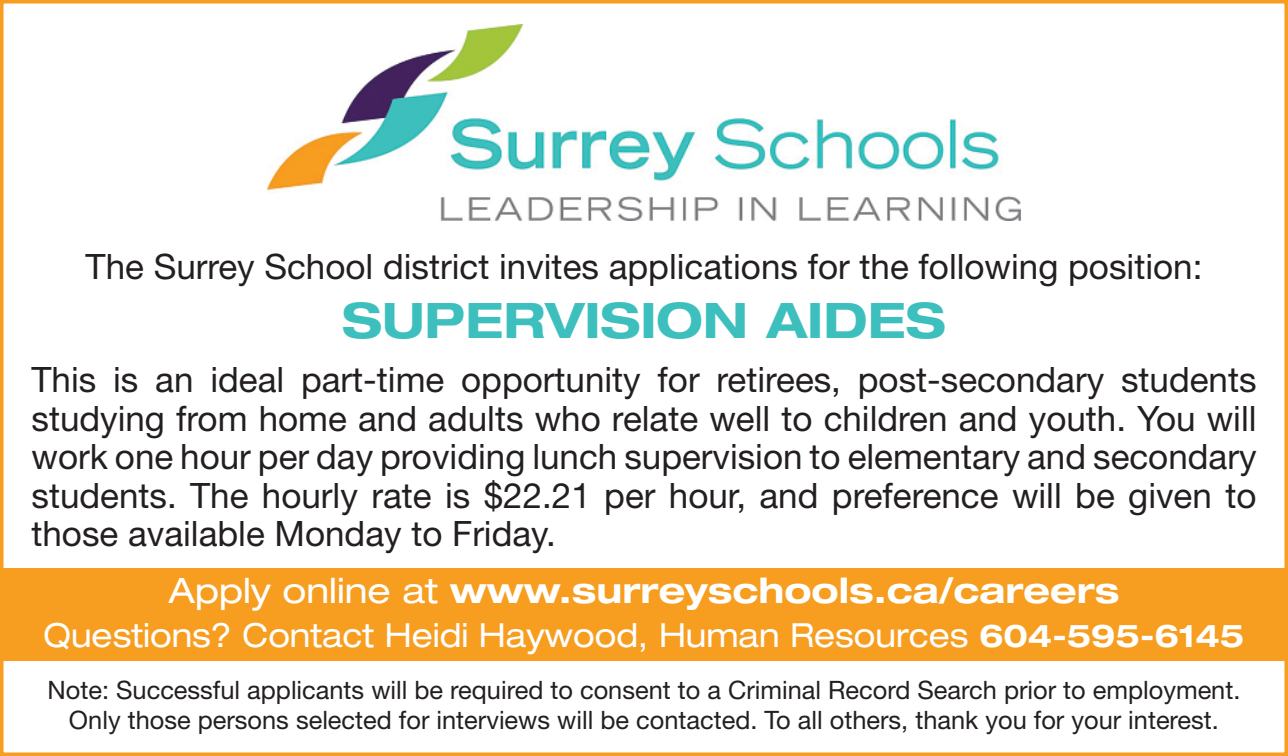
<style>
.page{position:relative;width:1288px;height:756px;background:#fff}
.page>*{position:absolute;margin:0;border:0;box-sizing:border-box;transform-origin:0 0}
.t1{font:700 expanded 49px "Helvetica Neue LT Std";color:#3dbfbd}
.t2{font:35px/38.5px "Helvetica Neue LT Std";color:#231f20;text-align:justify}
.t3{font:700 expanded 35px "Helvetica Neue LT Std";color:#fff}
.t4{font:expanded 33.25px "Helvetica Neue LT Std";color:#fff;scale:.95 1}
.t5{font:25.2px/30.4px "Helvetica Neue LT Std";color:#231f20;text-align:center}
.s1{font-weight:400}
.s2{font-weight:700;font-size:31.5px}
</style>
<div class="page">
<div style="left:0;top:568px;width:1288px;height:92px;background:#f79d1f"></div>
<img style="left:268px;top:24px;width:752px;height:197px">
<div style="left:0;top:0;width:1288px;height:756px;border:4px solid #f79d1f"></div>
<p class="t2" style="left:86px;top:248px;width:1118px">The Surrey School district invites applications for the following position:</p>
<h1 class="t1" style="left:342px;top:293px;width:605px">SUPERVISION AIDES</h1>
<p class="t2" style="left:31px;top:361px;width:1227px">This is an ideal part-time opportunity for retirees, post-secondary students studying from home and adults who relate well to children and youth. You will work one hour per day providing lunch supervision to elementary and secondary students. The hourly rate is $22.21 per hour, and preference will be given to those available Monday to Friday.</p>
<p class="t3" style="left:169px;top:571px;width:952px"><span class="s1">Apply online at</span> www.surreyschools.ca/careers</p>
<p class="t4" style="left:44px;top:616px;width:1265px">Questions? Contact Heidi Haywood, Human Resources <span class="s2">604-595-6145</span></p>
<p class="t5" style="left:48px;top:675px;width:1194px">Note: Successful applicants will be required to consent to a Criminal Record Search prior to employment.<br>Only those persons selected for interviews will be contacted. To all others, thank you for your interest.</p>
</div>
